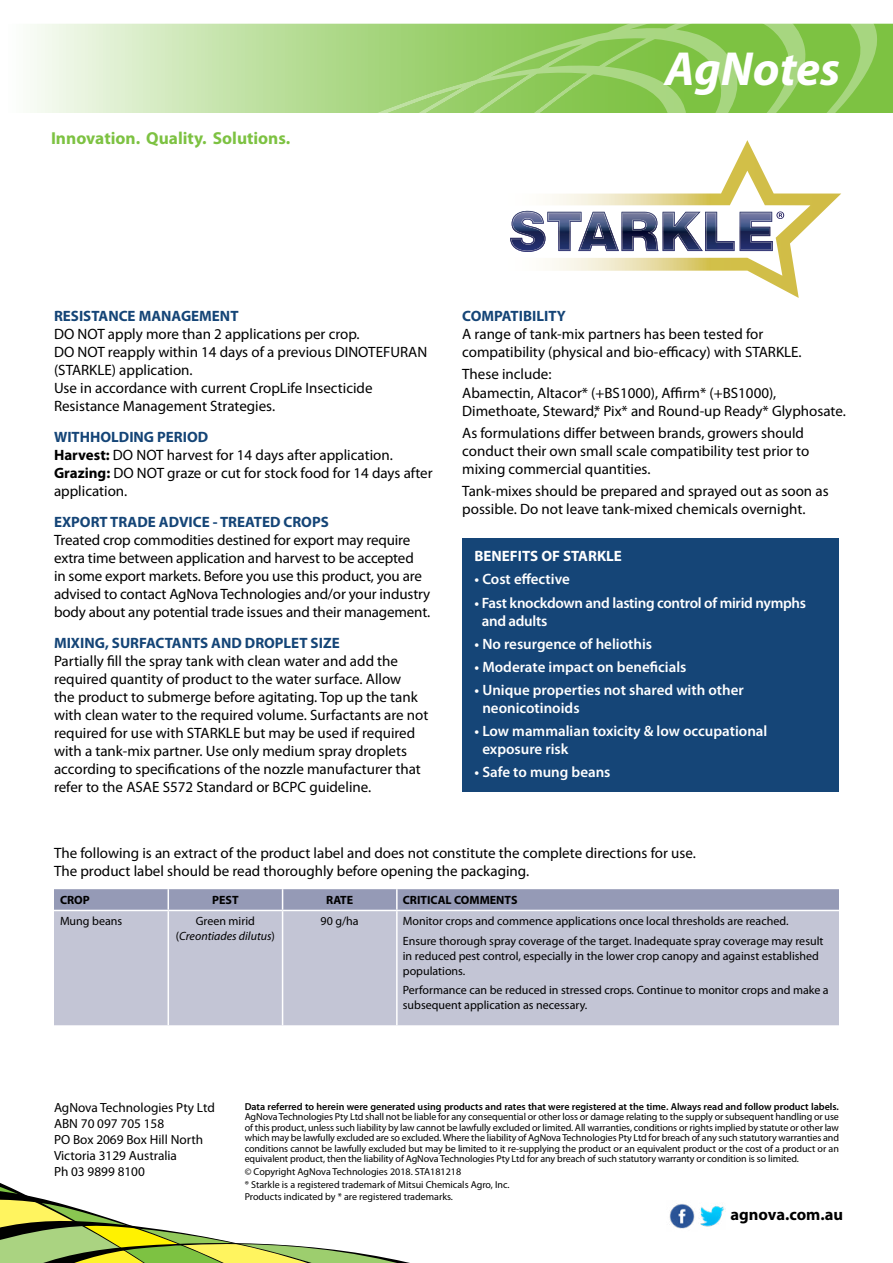
<style>
.page{position:relative;width:893px;height:1263px;background:#fff}
.page>*{position:absolute;margin:0;border:0;box-sizing:border-box;transform-origin:0 0}
.t1{font:italic 700 48px "Myriad Pro";color:#fff}
.t2{font:700 17.4px "Myriad Pro";color:#7dc242}
.t3{font:700 16.5px "Myriad Pro";color:#000}
.t4{font:15px/18px "Myriad Pro";color:#000}
.t5{font:600 15px/18px "Myriad Pro";color:#fff}
.t6{font:700 15px "Myriad Pro";color:#154577}
.t7{font:600 15px/18px "Myriad Pro";letter-spacing:-.02em;color:#fff}
.t8{font:700 15px "Myriad Pro";color:#fff}
.t9{font:13.35px/15.9px "Myriad Pro";color:#000}
.t10{font:12px/15px "Myriad Pro";color:#000}
.t11{font:italic 12px/15px "Myriad Pro";color:#000;text-align:center}
.t12{font:700 12px "Myriad Pro";color:#000}
.t13{font:10.05px/10.5px "Myriad Pro";color:#000;text-align:justify}
.t14{font:600 10.05px "Myriad Pro";color:#000}
.s1{font-weight:700;color:#154577}
.s2{font-weight:700}
.s3{font-style:normal}
</style>
<div class="page">
<svg style="left:0;top:1183px;width:410px;height:80px"></svg>
<svg style="left:30px;top:24px;width:863px;height:89px;background:#d8ecc6"></svg>
<svg style="left:246px;top:23px;width:639px;height:90px;background:#97ce68"></svg>
<img style="left:669px;top:1204px;width:55px;height:25px">
<svg style="left:525px;top:140px;width:316px;height:158px"></svg>
<svg style="left:510px;top:211px;width:224px;height:41px"></svg>
<svg style="left:740px;top:211px;width:44px;height:40px"></svg>
<div style="left:54px;top:911px;width:785px;height:114px;background:#c3c5d5"></div>
<svg style="left:54px;top:889px;width:785px;height:21px;background:#979cb7"></svg>
<hr style="left:396px;top:889px;width:2px;height:21px;background:#fff">
<hr style="left:168px;top:911px;width:1px;height:114px;background:#fff">
<hr style="left:282px;top:911px;width:1px;height:114px;background:#fff">
<hr style="left:396px;top:911px;width:2px;height:114px;background:#fff">
<div style="left:462px;top:538px;width:377px;height:254px;background:#154577"></div>
<p class="t2" style="left:51px;top:128px;width:241px">Innovation. Quality. Solutions.</p>
<h1 class="t1" style="left:665px;top:43px;width:177px">AgNotes</h1>
<p class="t6" style="left:54px;top:308px;width:186px">RESISTANCE MANAGEMENT</p>
<p class="t4" style="left:54px;top:325px;width:375px">DO NOT apply more than 2 applications per crop.<br>DO NOT reapply within 14 days of a previous DINOTEFURAN (STARKLE) application.<br>Use in accordance with current CropLife Insecticide Resistance Management Strategies.</p>
<p class="t4" style="left:54px;top:428px;width:380px"><span class="s1">WITHHOLDING PERIOD<br></span><span class="s2">Harvest:</span> DO NOT harvest for 14 days after application.<br><span class="s2">Grazing:</span> DO NOT graze or cut for stock food for 14 days after application.</p>
<p class="t6" style="left:54px;top:513px;width:276px">EXPORT TRADE ADVICE - TREATED CROPS</p>
<p class="t4" style="left:54px;top:531px;width:378px">Treated crop commodities destined for export may require extra time between application and harvest to be accepted<br>in some export markets. Before you use this product, you are advised to contact AgNova Technologies and/or your industry body about any potential trade issues and their management.</p>
<p class="t6" style="left:54px;top:634px;width:287px">MIXING, SURFACTANTS AND DROPLET SIZE</p>
<p class="t4" style="left:54px;top:652px;width:376px">Partially fill the spray tank with clean water and add the required quantity of product to the water surface. Allow<br>the product to submerge before agitating. Top up the tank with clean water to the required volume. Surfactants are not required for use with STARKLE but may be used if required with a tank-mix partner. Use only medium spray droplets according to specifications of the nozzle manufacturer that refer to the ASAE S572 Standard or BCPC guideline.</p>
<p class="t6" style="left:462px;top:308px;width:105px">COMPATIBILITY</p>
<p class="t4" style="left:462px;top:325px;width:341px">A range of tank-mix partners has been tested for compatibility (physical and bio-efficacy) with STARKLE.</p>
<p class="t4" style="left:462px;top:366px;width:385px">These include:<br>Abamectin, Altacor* (+BS1000), Affirm* (+BS1000),<br>Dimethoate, Steward,* Pix* and Round-up Ready* Glyphosate.</p>
<p class="t4" style="left:462px;top:424px;width:349px">As formulations differ between brands, growers should conduct their own small scale compatibility test prior to mixing commercial quantities.</p>
<p class="t4" style="left:462px;top:482px;width:368px">Tank-mixes should be prepared and sprayed out as soon as possible. Do not leave tank-mixed chemicals overnight.</p>
<p class="t8" style="left:475px;top:548px;width:149px">BENEFITS OF STARKLE</p>
<p class="t5" style="left:475px;top:571px;width:97px">• Cost effective</p>
<p class="t7" style="left:482px;top:594px;width:326px;text-indent:-7px">• Fast knockdown and lasting control of mirid nymphs and adults</p>
<p class="t5" style="left:475px;top:635px;width:179px">• No resurgence of heliothis</p>
<p class="t5" style="left:475px;top:658px;width:213px">• Moderate impact on beneficials</p>
<p class="t5" style="left:482px;top:681px;width:263px;text-indent:-8px">• Unique properties not shared with other neonicotinoids</p>
<p class="t5" style="left:482px;top:722px;width:287px;text-indent:-8px">• Low mammalian toxicity &amp; low occupational exposure risk</p>
<p class="t5" style="left:475px;top:763px;width:138px">• Safe to mung beans</p>
<p class="t4" style="left:54px;top:844px;width:643px">The following is an extract of the product label and does not constitute the complete directions for use.<br>The product label should be read thoroughly before opening the packaging.</p>
<p class="t12" style="left:60px;top:893px;width:31px">CROP</p>
<p class="t12" style="left:212px;top:893px;width:28px">PEST</p>
<p class="t12" style="left:326px;top:893px;width:29px">RATE</p>
<p class="t12" style="left:403px;top:893px;width:116px">CRITICAL COMMENTS</p>
<p class="t10" style="left:60px;top:914px;width:64px">Mung beans</p>
<p class="t11" style="left:176px;top:914px;width:101px"><span class="s3">Green mirid (</span>Creontiades dilutus<span class="s3">)</span></p>
<p class="t10" style="left:321px;top:914px;width:40px">90 g/ha</p>
<p class="t10" style="left:403px;top:912px;width:422px;line-height:19.2px">Monitor crops and commence applications once local thresholds are reached.<br>Ensure thorough spray coverage of the target. Inadequate spray coverage may result</p>
<p class="t10" style="left:403px;top:948px;width:418px">in reduced pest control, especially in the lower crop canopy and against established populations.</p>
<p class="t10" style="left:403px;top:983px;width:427px">Performance can be reduced in stressed crops. Continue to monitor crops and make a subsequent application as necessary.</p>
<p class="t9" style="left:54px;top:1100px;width:162px">AgNova Technologies Pty Ltd<br>ABN 70 097 705 158<br>PO Box 2069 Box Hill North<br>Victoria 3129 Australia<br>Ph 03 9899 8100</p>
<p class="t14" style="left:245px;top:1101px;width:596px">Data referred to herein were generated using products and rates that were registered at the time. Always read and follow product labels.</p>
<p class="t13" style="left:245px;top:1112px;width:596px">AgNova Technologies Pty Ltd shall not be liable for any consequential or other loss or damage relating to the supply or subsequent handling or use of this product, unless such liability by law cannot be lawfully excluded or limited. All warranties, conditions or rights implied by statute or other law which may be lawfully excluded are so excluded. Where the liability of AgNova Technologies Pty Ltd for breach of any such statutory warranties and conditions cannot be lawfully excluded but may be limited to it re-supplying the product or an equivalent product or the cost of a product or an equivalent product, then the liability of AgNova Technologies Pty Ltd for any breach of such statutory warranty or condition is so limited.</p>
<p class="t13" style="left:245px;top:1165px;width:266px;line-height:12.6px;text-align:left">© Copyright AgNova Technologies 2018. STA181218<br>® Starkle is a registered trademark of Mitsui Chemicals Agro, Inc.<br>Products indicated by * are registered trademarks.</p>
<p class="t3" style="left:730px;top:1205px;width:114px">agnova.com.au</p>
</div>
